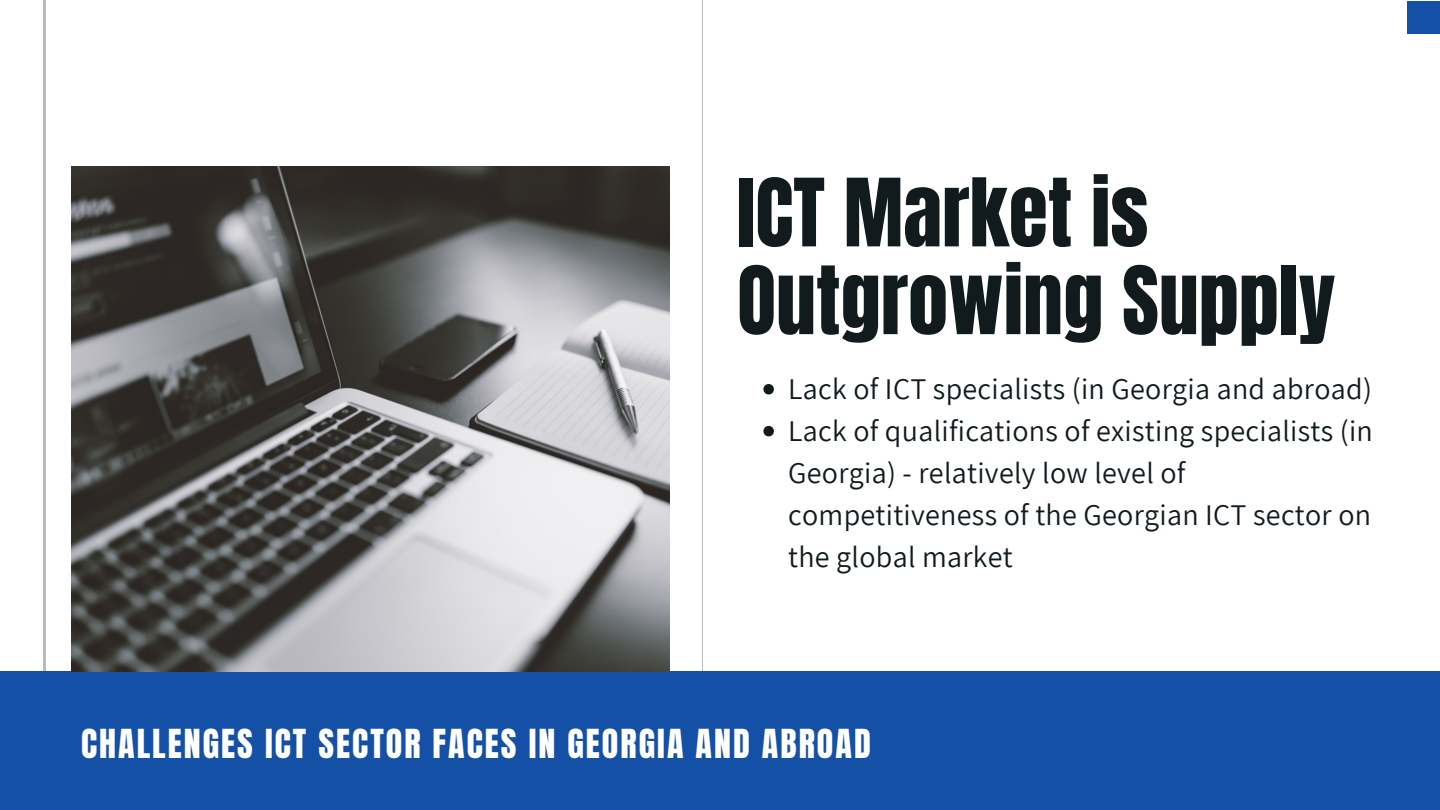
<style>
.page{position:relative;width:1440px;height:810px;background:#fff}
.page>*{position:absolute;margin:0;border:0;box-sizing:border-box;transform-origin:0 0}
.t1{font:80px/87.8px "Anton";color:#111b1e}
.t2{font:34px "Anton";letter-spacing:.06em;color:#fff}
.t3{font:30px/41.9px "Assistant";letter-spacing:.01em;color:#111b1e}
</style>
<div class="page">
<hr style="left:703px;top:0;width:1px;height:810px;background:#111b1e">
<hr style="left:43px;top:0;width:2px;height:810px;background:#111b1e">
<div style="left:0;top:671px;width:1440px;height:139px;background:#1450a5"></div>
<div style="left:1407px;top:1px;width:33px;height:33px;background:#1450a5"></div>
<img style="left:71px;top:166px;width:599px;height:505px">
<svg style="left:763px;top:384px;width:11px;height:10px"></svg>
<svg style="left:763px;top:426px;width:11px;height:10px"></svg>
<h1 class="t1" style="left:737px;top:170px;width:600px">ICT Market is<br>Outgrowing Supply</h1>
<p class="t3" style="left:788px;top:367px;width:586px">Lack of ICT specialists (in Georgia and abroad)<br>Lack of qualifications of existing specialists (in Georgia) - relatively low level of competitiveness of the Georgian ICT sector on the global market</p>
<p class="t2" style="left:81px;top:719px;width:791px">CHALLENGES ICT SECTOR FACES IN GEORGIA AND ABROAD</p>
</div>
